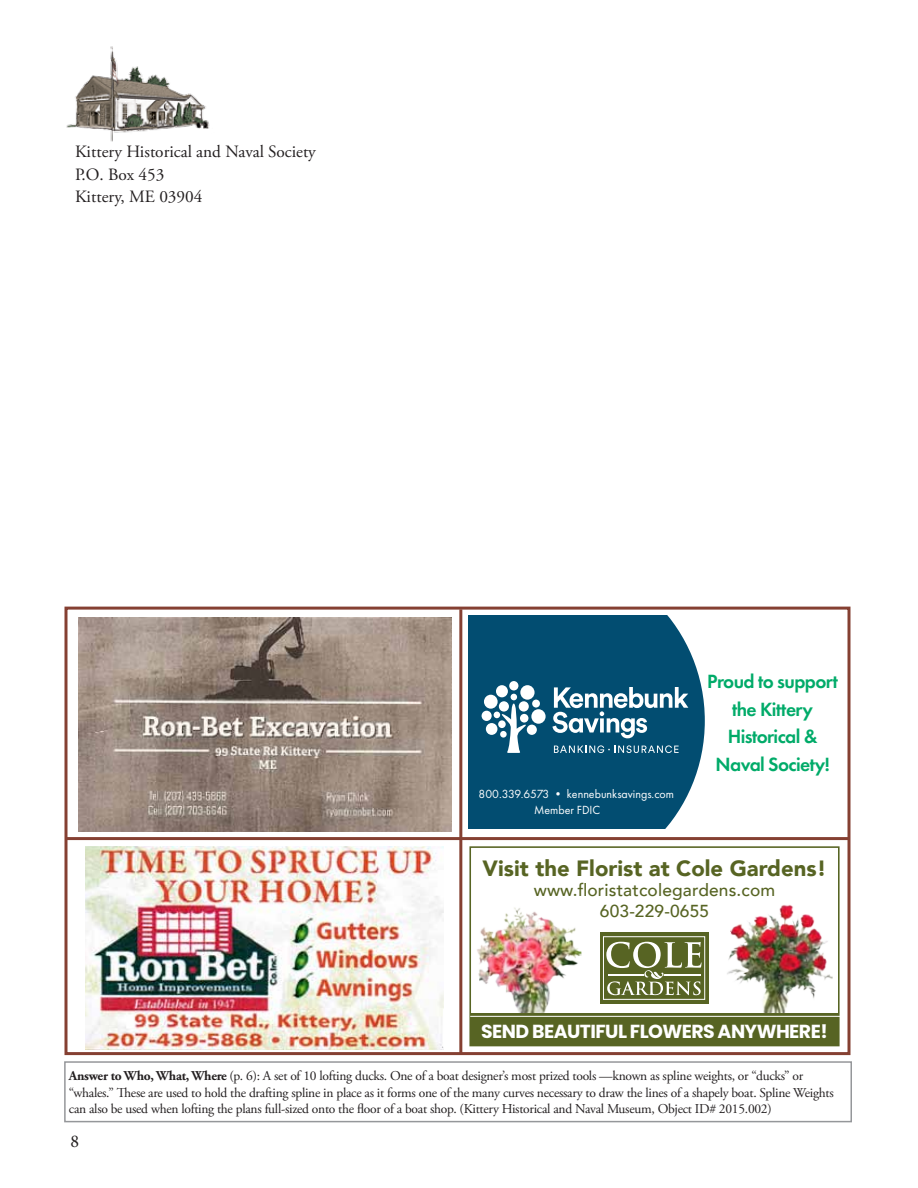
<style>
.page{position:relative;width:918px;height:1188px;background:#fff}
.page>*{position:absolute;margin:0;border:0;box-sizing:border-box;transform-origin:0 0}
.t1{font:900 22.05px "Avenir";color:#576423}
.t2{font:600 19.95px/27.6px "Futura PT";letter-spacing:-.03em;color:#00ab69;text-align:center}
.t3{font:700 18.9px "Poppins";letter-spacing:-.03em;color:#fff}
.t4{font:18px "Minion Pro";color:#231f20}
.t5{font:500 17.4px/20.9px "Avenir";letter-spacing:.01em;color:#576423;text-align:center}
.t6{font:17.25px/22.5px "Adobe Garamond Pro";color:#231f20}
.t7{font:13.5px/16.5px "Adobe Garamond Pro";letter-spacing:-.02em;color:#231f20}
.t8{font:12.3px/16.4px "Futura PT";color:#fff}
.s1{font-weight:700}
</style>
<div class="page">
<img style="left:66px;top:46px;width:144px;height:96px">
<hr style="left:459px;top:609px;width:3px;height:446px;background:#854032">
<div style="left:64px;top:607px;width:786px;height:448px;border:3px solid #854032"></div>
<hr style="left:66px;top:837px;width:783px;height:3px;background:#854032">
<img style="left:85px;top:846px;width:358px;height:204px">
<div style="left:64px;top:1061px;width:788px;height:61px;border:2px solid #95979a"></div>
<svg style="left:469px;top:615px;width:236px;height:213px;background:#226383"></svg>
<img style="left:79px;top:618px;width:372px;height:213px">
<div style="left:469px;top:846px;width:371px;height:200px;border:2px solid #576423"></div>
<img style="left:727px;top:894px;width:112px;height:119px">
<div style="left:600px;top:933px;width:109px;height:71px;background:#576423"></div>
<div style="left:603px;top:936px;width:102px;height:64px;border:1px solid #fff"></div>
<svg style="left:606px;top:942px;width:96px;height:53px"></svg>
<img style="left:477px;top:907px;width:105px;height:106px">
<div style="left:470px;top:1013px;width:369px;height:33px;background:#576423"></div>
<hr style="left:470px;top:1016px;width:372px;height:1px;background:#fff">
<p class="t6" style="left:75px;top:141px;width:242px">Kittery Historical and Naval Society<br>P.O. Box 453<br>Kittery, ME 03904</p>
<p class="t8" style="left:534px;top:786px;width:142px;text-indent:-55px">800.339.6573 • kennebunksavings.com<br>Member FDIC</p>
<h2 class="t2" style="left:707px;top:667px;width:133px">Proud to support the Kittery<br>Historical &amp;<br>Naval Society!</h2>
<h1 class="t1" style="left:483px;top:849px;width:346px">Visit the Florist at Cole Gardens!</h1>
<p class="t5" style="left:534px;top:879px;width:243px">www.floristatcolegardens.com<br>603-229-0655</p>
<h3 class="t3" style="left:481px;top:1021px;width:348px">SEND BEAUTIFUL FLOWERS ANYWHERE!</h3>
<p class="t7" style="left:69px;top:1068px;width:766px"><span class="s1">Answer to Who, What, Where</span> (p. 6): A set of 10 lofting ducks. One of a boat designer’s most prized tools —known as spline weights, or “ducks” or “whales.” These are used to hold the drafting spline in place as it forms one of the many curves necessary to draw the lines of a shapely boat. Spline Weights can also be used when lofting the plans full-sized onto the floor of a boat shop. (Kittery Historical and Naval Museum, Object ID# 2015.002)</p>
<h3 class="t4" style="left:70px;top:1129px;width:10px">8</h3>
</div>
